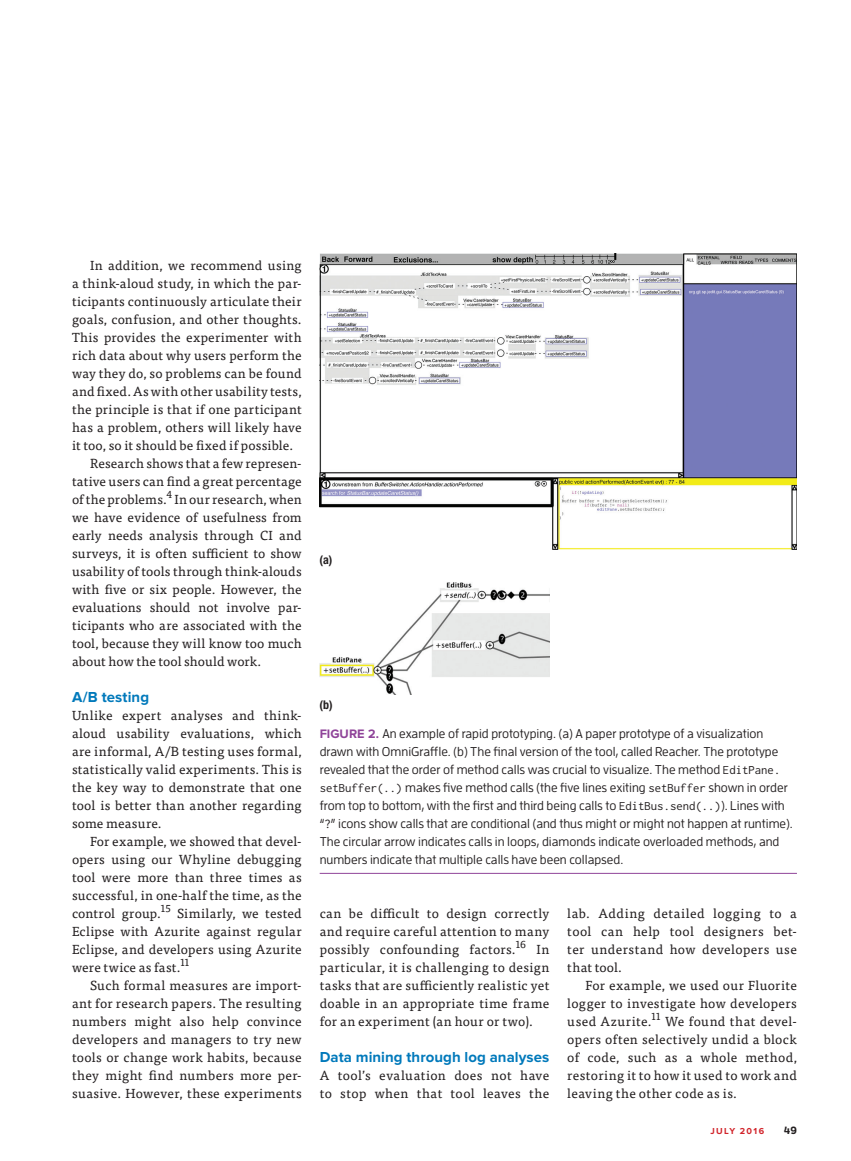
<style>
.page{position:relative;width:851px;height:1161px;background:#fff}
.page>*{position:absolute;margin:0;border:0;box-sizing:border-box;transform-origin:0 0}
.t1{font:700 15px "Proxima Nova";letter-spacing:.005em;color:#0079bb}
.t2{font:13.2px/18px "Tisa Pro";letter-spacing:.02em;color:#231f20;text-align:justify}
.t3{font:13.2px "Tisa Pro";color:#231f20}
.t4{font:500 12.75px/18px "Enzo OT";color:#231f20}
.t5{font:700 condensed 12px "Helvetica Neue LT Std";color:#231f20}
.t6{font:700 10.5px "Enzo OT";color:#231f20}
.t7{font:700 9px "Proxima Nova";letter-spacing:.16em;color:#d1232a}
.s1{font-family:"Proxima Nova";font-weight:700;color:#8f4499}
.s2{font-family:"Inconsolata";font-weight:400}
</style>
<div class="page">
<img style="left:320px;top:254px;width:476px;height:296px">
<img style="left:320px;top:582px;width:230px;height:112px">
<hr style="left:320px;top:873px;width:476px;height:1px;background:#8f4499">
<p class="t2" style="left:90px;top:256px;width:213px">In addition, we recommend using</p>
<p class="t2" style="left:72px;top:274px;width:231px">a think-aloud study, in which the par-</p>
<p class="t2" style="left:72px;top:292px;width:231px">ticipants continuously articulate their</p>
<p class="t2" style="left:72px;top:310px;width:231px">goals, confusion, and other thoughts.</p>
<p class="t2" style="left:72px;top:328px;width:231px">This provides the experimenter with</p>
<p class="t2" style="left:72px;top:346px;width:231px">rich data about why users perform the</p>
<p class="t2" style="left:72px;top:364px;width:231px">way they do, so problems can be found</p>
<p class="t2" style="left:72px;top:382px;width:231px">and fixed. As with other usability tests,</p>
<p class="t2" style="left:72px;top:400px;width:231px">the principle is that if one participant</p>
<p class="t2" style="left:72px;top:418px;width:231px">has a problem, others will likely have</p>
<p class="t2" style="left:72px;top:436px;width:222px">it too, so it should be fixed if possible.</p>
<p class="t2" style="left:90px;top:454px;width:213px">Research shows that a few represen-</p>
<p class="t2" style="left:72px;top:472px;width:231px">tative users can find a great percentage</p>
<p class="t2" style="left:72px;top:490px;width:231px">of the problems.<sup>4</sup> In our research, when</p>
<p class="t2" style="left:72px;top:508px;width:231px">we have evidence of usefulness from</p>
<p class="t2" style="left:72px;top:526px;width:231px">early needs analysis through CI and</p>
<p class="t2" style="left:72px;top:544px;width:231px">surveys, it is often sufficient to show</p>
<p class="t2" style="left:72px;top:562px;width:231px">usability of tools through think-alouds</p>
<p class="t3" style="left:72px;top:580px;width:231px">with five or six people. However, the</p>
<p class="t2" style="left:72px;top:598px;width:231px">evaluations should not involve par-</p>
<p class="t2" style="left:72px;top:616px;width:231px">ticipants who are associated with the</p>
<p class="t2" style="left:72px;top:634px;width:231px">tool, because they will know too much</p>
<p class="t3" style="left:72px;top:652px;width:191px">about how the tool should work.</p>
<p class="t1" style="left:72px;top:688px;width:79px">A/B testing</p>
<p class="t2" style="left:72px;top:706px;width:231px">Unlike expert analyses and think-</p>
<p class="t2" style="left:72px;top:724px;width:231px">aloud usability evaluations, which</p>
<p class="t2" style="left:72px;top:742px;width:231px">are informal, A/B testing uses formal,</p>
<p class="t2" style="left:72px;top:760px;width:231px">statistically valid experiments. This is</p>
<p class="t2" style="left:72px;top:778px;width:231px">the key way to demonstrate that one</p>
<p class="t2" style="left:72px;top:796px;width:231px">tool is better than another regarding</p>
<p class="t2" style="left:72px;top:814px;width:91px">some measure.</p>
<p class="t2" style="left:90px;top:832px;width:213px">For example, we showed that devel-</p>
<p class="t2" style="left:72px;top:850px;width:231px">opers using our Whyline debugging</p>
<p class="t2" style="left:72px;top:868px;width:231px">tool were more than three times as</p>
<p class="t2" style="left:72px;top:886px;width:231px">successful, in one-half the time, as the</p>
<p class="t2" style="left:72px;top:904px;width:231px">control group.<sup>15</sup> Similarly, we tested</p>
<p class="t2" style="left:72px;top:922px;width:231px">Eclipse with Azurite against regular</p>
<p class="t2" style="left:72px;top:940px;width:231px">Eclipse, and developers using Azurite</p>
<p class="t2" style="left:72px;top:958px;width:119px">were twice as fast.<sup>11</sup></p>
<p class="t2" style="left:90px;top:976px;width:213px">Such formal measures are import-</p>
<p class="t2" style="left:72px;top:994px;width:231px">ant for research papers. The resulting</p>
<p class="t2" style="left:72px;top:1012px;width:231px">numbers might also help convince</p>
<p class="t2" style="left:72px;top:1030px;width:231px">developers and managers to try new</p>
<p class="t2" style="left:72px;top:1048px;width:231px">tools or change work habits, because</p>
<p class="t2" style="left:72px;top:1066px;width:231px">they might find numbers more per-</p>
<p class="t2" style="left:72px;top:1084px;width:231px">suasive. However, these experiments</p>
<p class="t5" style="left:319px;top:552px;width:14px">(a)</p>
<p class="t5" style="left:319px;top:698px;width:15px">(b)</p>
<p class="t4" style="left:320px;top:724px;width:474px"><span class="s1">FIGURE 2.</span> An example of rapid prototyping. (a) A paper prototype of a visualization drawn with OmniGraffle. (b) The final version of the tool, called Reacher. The prototype revealed that the order of method calls was crucial to visualize. The method <span class="s2">EditPane. setBuffer(..)</span> makes five method calls (the five lines exiting <span class="s2">setBuffer</span> shown in order from top to bottom, with the first and third being calls to <span class="s2">EditBus.send(..)</span>). Lines with “<span class="s2">?</span>” icons show calls that are conditional (and thus might or might not happen at runtime).<br>The circular arrow indicates calls in loops, diamonds indicate overloaded methods, and numbers indicate that multiple calls have been collapsed.</p>
<p class="t2" style="left:319px;top:904px;width:231px">can be difficult to design correctly and require careful attention to many possibly confounding factors.<sup>16</sup> In particular, it is challenging to design tasks that are sufficiently realistic yet doable in an appropriate time frame for an experiment (an hour or two).</p>
<p class="t1" style="left:320px;top:1048px;width:231px">Data mining through log analyses</p>
<p class="t2" style="left:320px;top:1066px;width:231px">A tool’s evaluation does not have to stop when that tool leaves the</p>
<p class="t2" style="left:567px;top:904px;width:231px">lab. Adding detailed logging to a</p>
<p class="t2" style="left:567px;top:922px;width:231px">tool can help tool designers bet-</p>
<p class="t2" style="left:567px;top:940px;width:231px">ter understand how developers use</p>
<p class="t2" style="left:567px;top:958px;width:56px">that tool.</p>
<p class="t2" style="left:585px;top:976px;width:213px">For example, we used our Fluorite</p>
<p class="t2" style="left:567px;top:994px;width:231px">logger to investigate how developers</p>
<p class="t2" style="left:567px;top:1012px;width:231px">used Azurite.<sup>11</sup> We found that devel-</p>
<p class="t2" style="left:567px;top:1030px;width:231px">opers often selectively undid a block</p>
<p class="t2" style="left:567px;top:1048px;width:231px">of code, such as a whole method,</p>
<p class="t2" style="left:567px;top:1066px;width:231px">restoring it to how it used to work and</p>
<p class="t2" style="left:567px;top:1084px;width:171px">leaving the other code as is.</p>
<p class="t7" style="left:710px;top:1126px;width:55px">JULY 2016</p>
<p class="t6" style="left:783px;top:1124px;width:15px">49</p>
</div>
